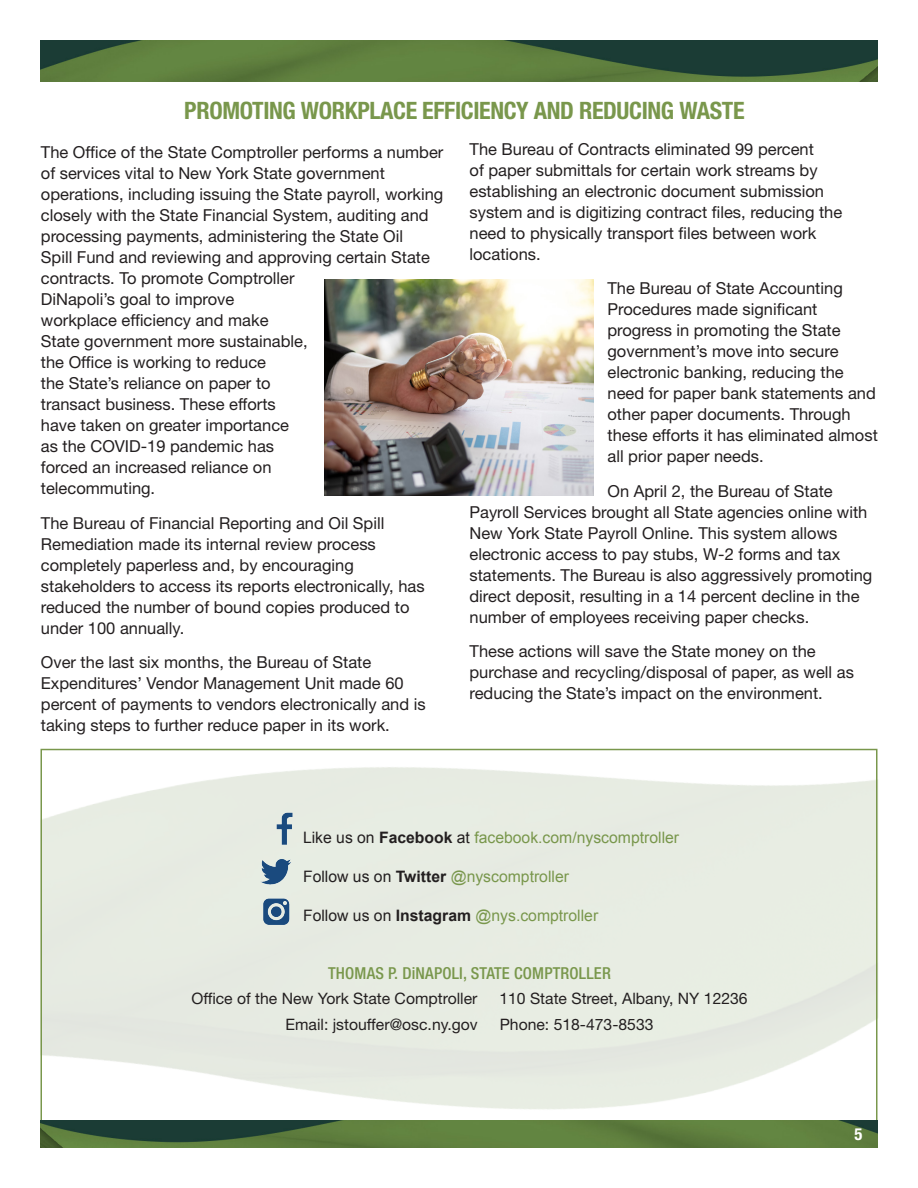
<style>
.page{position:relative;width:918px;height:1188px;background:#fff}
.page>*{position:absolute;margin:0;border:0;box-sizing:border-box;transform-origin:0 0}
._2_Article_Headlines{font:700 condensed 24px "Helvetica Neue LT Std";letter-spacing:-.015em;color:#79974c}
._6_Captions{font:700 condensed 16.65px "Helvetica Neue LT Std";color:#fff}
._1_Basic_Text{font:16.5px/21px "Helvetica Neue LT Std";color:#231f20}
._4_Captions{font:500 condensed 16.5px "Helvetica Neue LT Std";letter-spacing:.01em;color:#79974c}
.t1{font:15.75px "Arial";color:#79974c}
._4_Captions-2{font:15.75px "Helvetica Neue LT Std";color:#231f20}
.s1{color:#231f20}
.s2{font-weight:700;color:#231f20}
</style>
<div class="page">
<img style="left:41px;top:40px;width:837px;height:41px">
<img style="left:40px;top:1120px;width:838px;height:28px">
<img style="left:324px;top:279px;width:270px;height:216px">
<img style="left:275px;top:810px;width:18px;height:39px">
<img style="left:260px;top:852px;width:33px;height:39px">
<img style="left:260px;top:893px;width:33px;height:39px">
<p class="_2_Article_Headlines" style="left:184px;top:96px;width:562px">PROMOTING WORKPLACE EFFICIENCY AND REDUCING WASTE</p>
<p class="_1_Basic_Text" style="left:41px;top:141px;width:404px">The Office of the State Comptroller performs a number of services vital to New York State government operations, including issuing the State payroll, working closely with the State Financial System, auditing and processing payments, administering the State Oil<br>Spill Fund and reviewing and approving certain State contracts. To promote Comptroller<br>DiNapoli’s goal to improve<br>workplace efficiency and make<br>State government more sustainable,<br>the Office is working to reduce<br>the State’s reliance on paper to<br>transact business. These efforts<br>have taken on greater importance<br>as the COVID-19 pandemic has<br>forced an increased reliance on<br>telecommuting.</p>
<p class="_1_Basic_Text" style="left:41px;top:512px;width:385px">The Bureau of Financial Reporting and Oil Spill Remediation made its internal review process completely paperless and, by encouraging stakeholders to access its reports electronically, has reduced the number of bound copies produced to under 100 annually.</p>
<p class="_1_Basic_Text" style="left:41px;top:651px;width:386px">Over the last six months, the Bureau of State Expenditures’ Vendor Management Unit made 60 percent of payments to vendors electronically and is taking steps to further reduce paper in its work.</p>
<p class="_1_Basic_Text" style="left:470px;top:138px;width:374px">The Bureau of Contracts eliminated 99 percent<br>of paper submittals for certain work streams by establishing an electronic document submission system and is digitizing contract files, reducing the need to physically transport files between work locations.</p>
<p class="_1_Basic_Text" style="left:608px;top:278px;width:272px">The Bureau of State Accounting<br>Procedures made significant progress in promoting the State government’s move into secure electronic banking, reducing the need for paper bank statements and other paper documents. Through these efforts it has eliminated almost all prior paper needs.</p>
<p class="_1_Basic_Text" style="left:470px;top:480px;width:404px;text-indent:138px">On April 2, the Bureau of State Payroll Services brought all State agencies online with New York State Payroll Online. This system allows electronic access to pay stubs, W-2 forms and tax statements. The Bureau is also aggressively promoting direct deposit, resulting in a 14 percent decline in the number of employees receiving paper checks.</p>
<p class="_1_Basic_Text" style="left:470px;top:641px;width:386px">These actions will save the State money on the purchase and recycling/disposal of paper, as well as reducing the State’s impact on the environment.</p>
<p class="t1" style="left:303px;top:827px;width:378px"><span class="s1">Like us on</span> <span class="s2">Facebook</span> <span class="s1">at</span> facebook.com/nyscomptroller</p>
<p class="t1" style="left:303px;top:866px;width:268px"><span class="s1">Follow us on</span> <span class="s2">Twitter</span> @nyscomptroller</p>
<p class="t1" style="left:303px;top:905px;width:297px"><span class="s1">Follow us on</span> <span class="s2">Instagram</span> @nys.comptroller</p>
<p class="_4_Captions" style="left:328px;top:963px;width:284px">THOMAS P. DiNAPOLI, STATE COMPTROLLER</p>
<p class="_4_Captions-2" style="left:191px;top:989px;width:288px">Office of the New York State Comptroller</p>
<p class="_4_Captions-2" style="left:499px;top:989px;width:250px">110 State Street, Albany, NY 12236</p>
<p class="_4_Captions-2" style="left:286px;top:1015px;width:194px">Email: jstouffer@osc.ny.gov</p>
<p class="_4_Captions-2" style="left:500px;top:1015px;width:155px">Phone: 518-473-8533</p>
<p class="_6_Captions" style="left:855px;top:1124px;width:9px">5</p>
</div>
